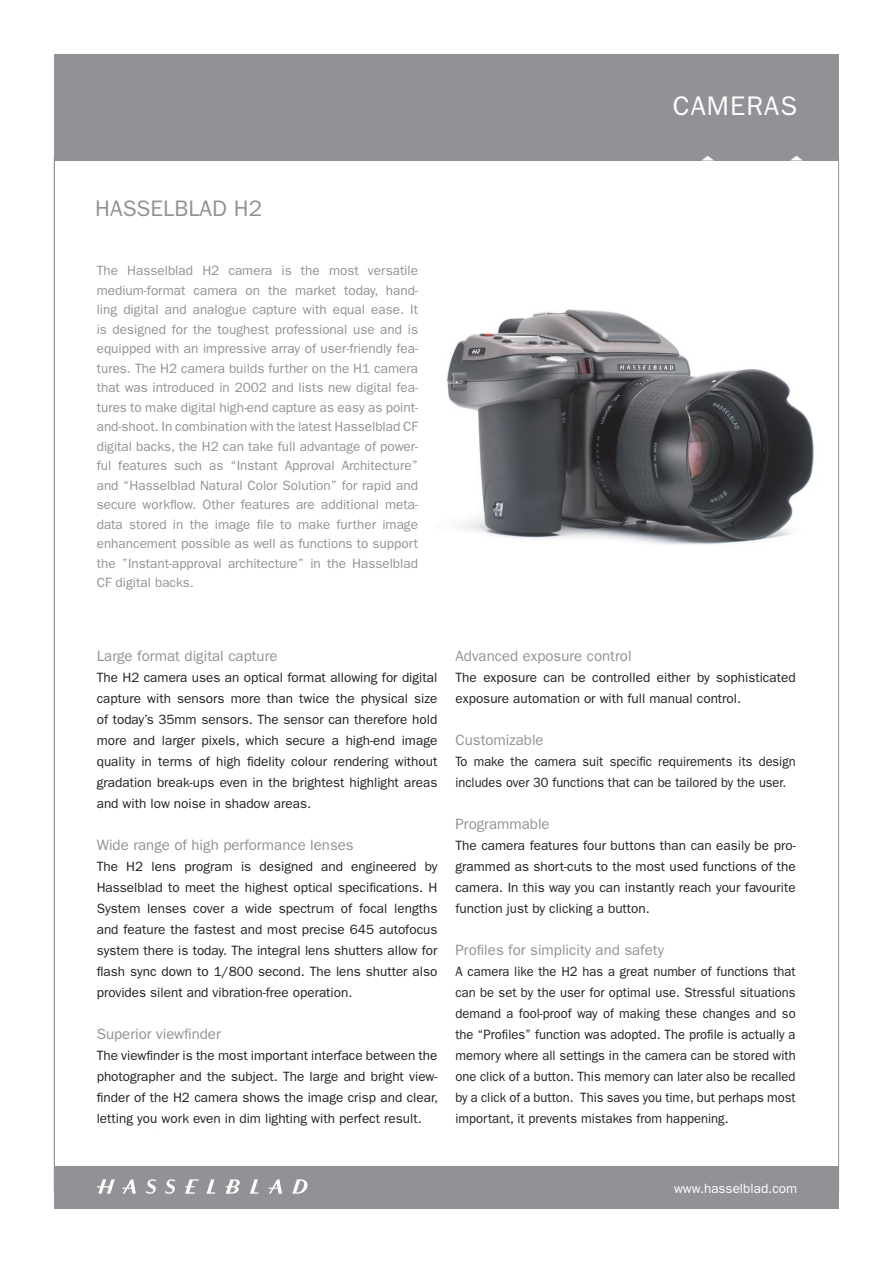
<style>
.page{position:relative;width:893px;height:1263px;background:#fff}
.page>*{position:absolute;margin:0;border:0;box-sizing:border-box;transform-origin:0 0}
.t1{font:27px "ITC Franklin Gothic Std";letter-spacing:.04em;color:#fff}
.t2{font:22.5px "ITC Franklin Gothic Std";color:#919295}
.t3{font:15px "ITC Franklin Gothic Std";color:#919295}
.t4{font:13.5px/21px "ITC Franklin Gothic Std";color:#231f20;text-align:justify}
.t5{font:13.5px/19.5px "ITC Franklin Gothic Std";color:#919295;text-align:justify}
.t6{font:13.5px/21px "ITC Franklin Gothic Std";color:#231f20;text-align:justify;scale:.96 1}
.t7{font:13.5px/21px "ITC Franklin Gothic Std";color:#231f20;scale:.95 1}
.t8{font:13.5px "ITC Franklin Gothic Std";color:#fff}
</style>
<div class="page">
<div style="left:54px;top:1166px;width:785px;height:43px;background:#919295"></div>
<div style="left:54px;top:54px;width:785px;height:106px;background:#919295"></div>
<svg style="left:701px;top:156px;width:13px;height:5px"></svg>
<svg style="left:791px;top:156px;width:11px;height:4px"></svg>
<hr style="left:54px;top:157px;width:1px;height:1036px;background:#919295">
<hr style="left:838px;top:157px;width:1px;height:1036px;background:#919295">
<svg style="left:122px;top:1179px;width:14px;height:15px"></svg>
<svg style="left:185px;top:1179px;width:14px;height:15px"></svg>
<svg style="left:207px;top:1179px;width:8px;height:15px"></svg>
<svg style="left:250px;top:1179px;width:9px;height:15px"></svg>
<svg style="left:268px;top:1179px;width:14px;height:15px"></svg>
<svg style="left:97px;top:1179px;width:18px;height:15px"></svg>
<svg style="left:146px;top:1179px;width:10px;height:15px"></svg>
<svg style="left:165px;top:1179px;width:10px;height:15px"></svg>
<svg style="left:226px;top:1179px;width:14px;height:15px"></svg>
<svg style="left:292px;top:1179px;width:16px;height:15px"></svg>
<img style="left:446px;top:309px;width:368px;height:236px">
<h1 class="t1" style="left:673px;top:90px;width:126px">CAMERAS</h1>
<h2 class="t2" style="left:95px;top:195px;width:168px">HASSELBLAD H2</h2>
<p class="t5" style="left:97px;top:261px;width:323px">The Hasselblad H2 camera is the most versatile medium-format camera on the market today, hand&shy;ling digital and analogue capture with equal ease. It is designed for the toughest professional use and is equipped with an impressive array of user-friendly fea&shy;tures. The H2 camera builds further on the H1 camera that was introduced in 2002 and lists new digital fea&shy;tures to make digital high-end capture as easy as point&shy;and-shoot. In combination with the latest Hasselblad CF digital backs, the H2 can take full advantage of power&shy;ful features such as “Instant Approval Architecture” and “Hasselblad Natural Color Solution” for rapid and secure workflow. Other features are additional meta&shy;data stored in the image file to make further image enhancement possible as well as functions to support the ”Instant-approval architecture” in the Hasselblad CF digital backs.</p>
<p class="t3" style="left:97px;top:647px;width:182px">Large format digital capture</p>
<p class="t4" style="left:97px;top:667px;width:342px">The H2 camera uses an optical format allowing for digital capture with sensors more than twice the physical size of today’s 35mm sensors. The sensor can therefore hold more and larger pixels, which secure a high-end image quality in terms of high fidelity colour rendering without gradation break-ups even in the brightest highlight areas and with low noise in shadow areas.</p>
<p class="t3" style="left:97px;top:836px;width:259px">Wide range of high performance lenses</p>
<p class="t4" style="left:97px;top:856px;width:342px">The H2 lens program is designed and engineered by Hasselblad to meet the highest optical specifications. H System lenses cover a wide spectrum of focal lengths and feature the fastest and most precise 645 autofocus system there is today. The integral lens shutters allow for flash sync down to 1/800 second. The lens shutter also provides silent and vibration-free operation.</p>
<p class="t3" style="left:97px;top:1025px;width:126px">Superior viewfinder</p>
<p class="t4" style="left:97px;top:1045px;width:343px">The viewfinder is the most important interface between the photographer and the subject. The large and bright view&shy;finder of the H2 camera shows the image crisp and clear, letting you work even in dim lighting with perfect result.</p>
<p class="t3" style="left:455px;top:647px;width:178px">Advanced exposure control</p>
<p class="t4" style="left:455px;top:667px;width:342px">The exposure can be controlled either by sophisticated exposure automation or with full manual control.</p>
<p class="t3" style="left:455px;top:731px;width:90px">Customizable</p>
<p class="t7" style="left:455px;top:751px;width:360px">To make the camera suit specific requirements its design includes over 30 functions that can be tailored by the user.</p>
<p class="t3" style="left:455px;top:815px;width:96px">Programmable</p>
<p class="t4" style="left:455px;top:835px;width:342px">The camera features four buttons than can easily be pro&shy;grammed as short-cuts to the most used functions of the camera. In this way you can instantly reach your favourite function just by clicking a button.</p>
<p class="t3" style="left:455px;top:941px;width:210px">Profiles for simplicity and safety</p>
<p class="t6" style="left:455px;top:961px;width:356px">A camera like the H2 has a great number of functions that can be set by the user for optimal use. Stressful situations demand a fool-proof way of making these changes and so the “Profiles” function was adopted. The profile is actually a memory where all settings in the camera can be stored with one click of a button. This memory can later also be recalled by a click of a button. This saves you time, but perhaps most important, it prevents mistakes from happening.</p>
<p class="t8" style="left:674px;top:1180px;width:125px">www.hasselblad.com</p>
</div>
